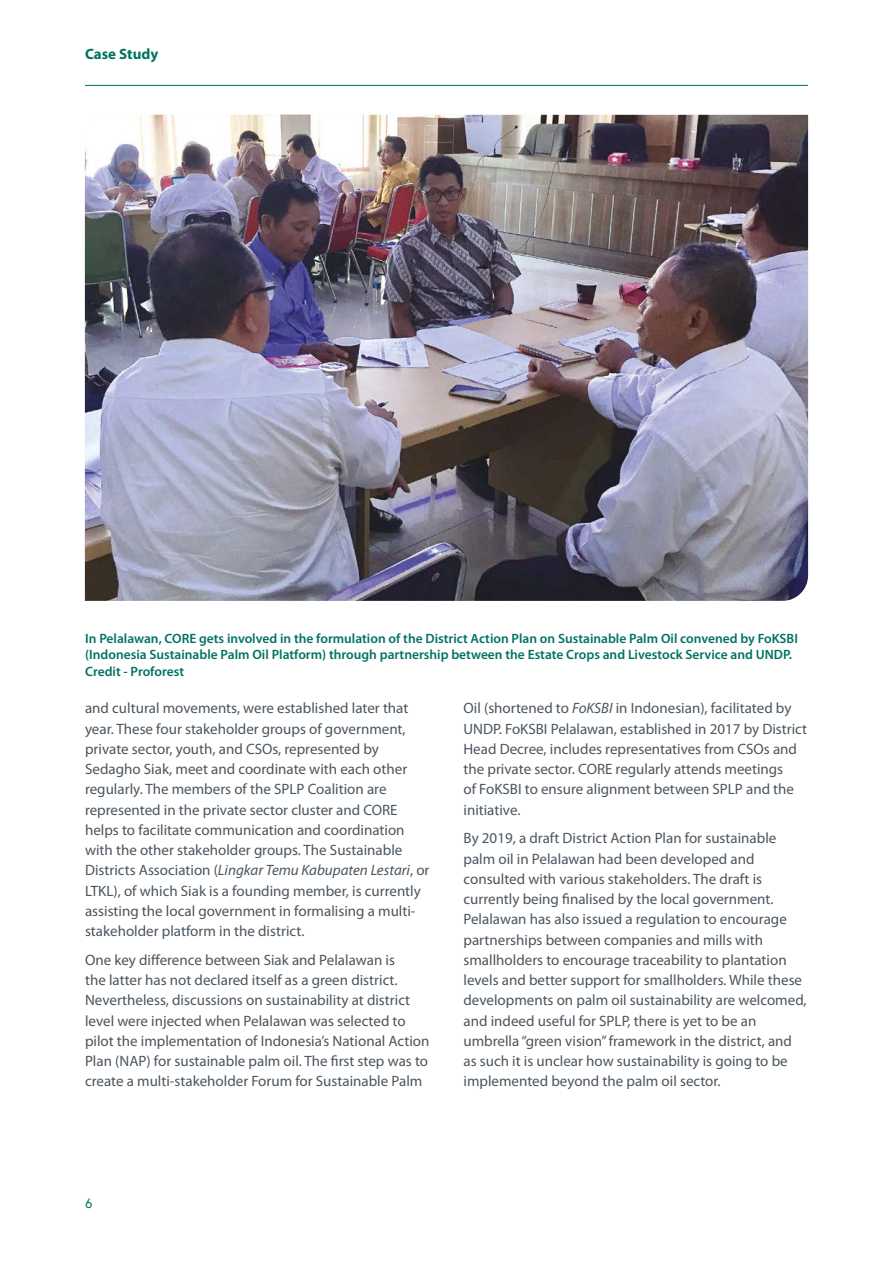
<style>
.page{position:relative;width:893px;height:1263px;background:#fff}
.page>*{position:absolute;margin:0;border:0;box-sizing:border-box;transform-origin:0 0}
.Main_Text{font:15px/20.2px "Myriad Pro";color:#4b555e}
.t1{font:700 15px "Myriad Pro";color:#007361}
.Figure_Text{font:600 13.5px/16.5px "Myriad Pro";color:#007361}
.t2{font:13.5px "Europa";color:#007361}
.s1{font-style:italic}
</style>
<div class="page">
<hr style="left:85px;top:85px;width:723px;height:1px;background:#007361">
<img style="left:85px;top:115px;width:723px;height:486px">
<p class="t1" style="left:85px;top:46px;width:75px">Case Study</p>
<p class="Figure_Text" style="left:85px;top:630px;width:714px">In Pelalawan, CORE gets involved in the formulation of the District Action Plan on Sustainable Palm Oil convened by FoKSBI (Indonesia Sustainable Palm Oil Platform) through partnership between the Estate Crops and Livestock Service and UNDP.</p>
<p class="Figure_Text" style="left:85px;top:663px;width:100px">Credit - Proforest</p>
<p class="Main_Text" style="left:85px;top:698px;width:346px">and cultural movements, were established later that year. These four stakeholder groups of government, private sector, youth, and CSOs, represented by Sedagho Siak, meet and coordinate with each other regularly. The members of the SPLP Coalition are represented in the private sector cluster and CORE helps to facilitate communication and coordination with the other stakeholder groups. The Sustainable Districts Association (<span class="s1">Lingkar Temu Kabupaten Lestari</span>, or LTKL), of which Siak is a founding member, is currently assisting the local government in formalising a multi&shy;stakeholder platform in the district.</p>
<p class="Main_Text" style="left:85px;top:949px;width:346px">One key difference between Siak and Pelalawan is<br>the latter has not declared itself as a green district.<br>Nevertheless, discussions on sustainability at district level were injected when Pelalawan was selected to pilot the implementation of Indonesia’s National Action Plan (NAP) for sustainable palm oil. The first step was to create a multi-stakeholder Forum for Sustainable Palm</p>
<p class="Main_Text" style="left:463px;top:698px;width:345px">Oil (shortened to <span class="s1">FoKSBI</span> in Indonesian), facilitated by UNDP. FoKSBI Pelalawan, established in 2017 by District Head Decree, includes representatives from CSOs and the private sector. CORE regularly attends meetings<br>of FoKSBI to ensure alignment between SPLP and the initiative.</p>
<p class="Main_Text" style="left:463px;top:828px;width:345px">By 2019, a draft District Action Plan for sustainable palm oil in Pelalawan had been developed and consulted with various stakeholders. The draft is currently being finalised by the local government.<br>Pelalawan has also issued a regulation to encourage partnerships between companies and mills with smallholders to encourage traceability to plantation levels and better support for smallholders. While these developments on palm oil sustainability are welcomed, and indeed useful for SPLP, there is yet to be an umbrella “green vision” framework in the district, and as such it is unclear how sustainability is going to be implemented beyond the palm oil sector.</p>
<p class="t2" style="left:85px;top:1195px;width:9px">6</p>
</div>
